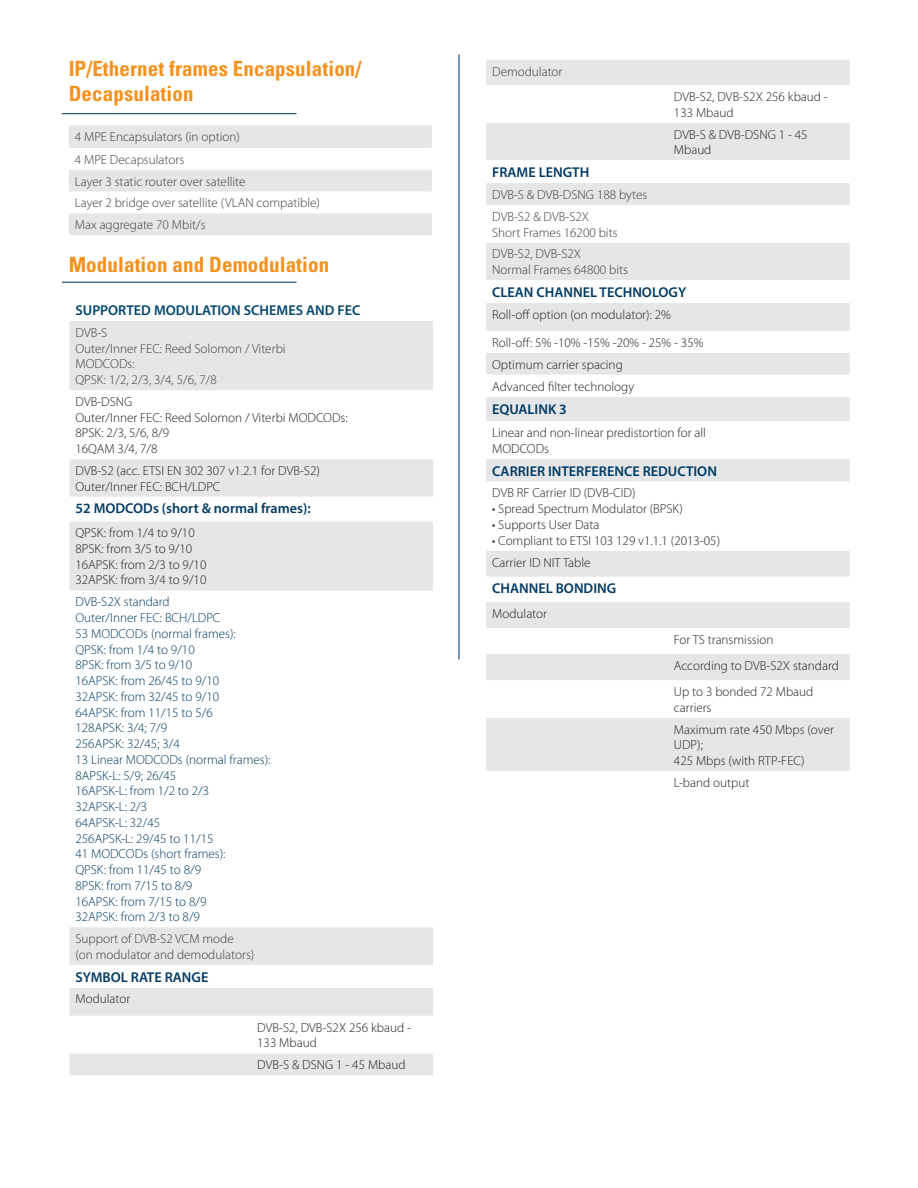
<style>
.page{position:relative;width:918px;height:1188px;background:#fff}
.page>*{position:absolute;margin:0;border:0;box-sizing:border-box;transform-origin:0 0}
.t1{font:700 condensed 21px/25.2px "Univers LT Std";letter-spacing:.005em;color:#f6911e}
.t2{font:600 14.25px "Myriad Pro";color:#003a62}
.t3{font:600 14.25px "Myriad Pro";color:#00466f}
.t4{font:300 13.2px/15.8px "Myriad Pro";color:#231f20}
.t5{font:300 13.2px/15.8px "Myriad Pro";color:#003a62}
.t6{font:300 13.2px/22px "Myriad Pro";color:#3e3e3f}
</style>
<div class="page">
<hr style="left:62px;top:113px;width:235px;height:1px;background:#003a62">
<hr style="left:458px;top:55px;width:2px;height:604px;background:#003a62">
<svg style="left:69px;top:125px;width:363px;height:110px"></svg>
<div style="left:486px;top:60px;width:364px;height:25px;background:#e5e6e8"></div>
<svg style="left:486px;top:123px;width:364px;height:648px;fill:#e9e9eb"></svg>
<div style="left:486px;top:160px;width:364px;height:23px;background:#fff"></div>
<hr style="left:62px;top:282px;width:235px;height:1px;background:#003a62">
<div style="left:69px;top:321px;width:364px;height:754px;background:#e5e6e8"></div>
<svg style="left:69px;top:390px;width:364px;height:663px"></svg>
<h1 class="t1" style="left:69px;top:56px;width:294px">IP/Ethernet frames Encapsulation/<br>Decapsulation</h1>
<p class="t6" style="left:75px;top:126px;width:247px">4 MPE Encapsulators (in option)<br>4 MPE Decapsulators<br>Layer 3 static router over satellite<br>Layer 2 bridge over satellite (VLAN compatible)<br>Max aggregate 70 Mbit/s</p>
<h1 class="t1" style="left:69px;top:252px;width:262px">Modulation and Demodulation</h1>
<p class="t3" style="left:75px;top:301px;width:286px">SUPPORTED MODULATION SCHEMES AND FEC</p>
<p class="t6" style="left:75px;top:325px;width:212px;line-height:15.8px">DVB-S<br>Outer/Inner FEC: Reed Solomon / Viterbi<br>MODCODs:<br>QPSK: 1/2, 2/3, 3/4, 5/6, 7/8</p>
<p class="t4" style="left:75px;top:394px;width:274px">DVB-DSNG<br>Outer/Inner FEC: Reed Solomon / Viterbi MODCODs:<br>8PSK: 2/3, 5/6, 8/9<br>16QAM 3/4, 7/8</p>
<p class="t4" style="left:75px;top:463px;width:246px">DVB-S2 (acc. ETSI EN 302 307 v1.2.1 for DVB-S2)<br>Outer/Inner FEC: BCH/LDPC</p>
<p class="t2" style="left:75px;top:500px;width:237px">52 MODCODs (short &amp; normal frames):</p>
<p class="t4" style="left:75px;top:525px;width:132px">QPSK: from 1/4 to 9/10<br>8PSK: from 3/5 to 9/10<br>16APSK: from 2/3 to 9/10<br>32APSK: from 3/4 to 9/10</p>
<p class="t5" style="left:75px;top:594px;width:197px">DVB-S2X standard<br>Outer/Inner FEC: BCH/LDPC<br>53 MODCODs (normal frames):<br>QPSK: from 1/4 to 9/10<br>8PSK: from 3/5 to 9/10<br>16APSK: from 26/45 to 9/10<br>32APSK: from 32/45 to 9/10<br>64APSK: from 11/15 to 5/6<br>128APSK: 3/4; 7/9<br>256APSK: 32/45; 3/4<br>13 Linear MODCODs (normal frames):<br>8APSK-L: 5/9; 26/45<br>16APSK-L: from 1/2 to 2/3<br>32APSK-L: 2/3<br>64APSK-L: 32/45<br>256APSK-L: 29/45 to 11/15<br>41 MODCODs (short frames):<br>QPSK: from 11/45 to 8/9<br>8PSK: from 7/15 to 8/9<br>16APSK: from 7/15 to 8/9<br>32APSK: from 2/3 to 8/9</p>
<p class="t6" style="left:75px;top:931px;width:180px;line-height:15.8px">Support of DVB-S2 VCM mode (on modulator and demodulators)</p>
<p class="t2" style="left:75px;top:968px;width:134px">SYMBOL RATE RANGE</p>
<p class="t4" style="left:75px;top:991px;width:56px">Modulator</p>
<p class="t4" style="left:257px;top:1020px;width:155px">DVB-S2, DVB-S2X 256 kbaud -<br>133 Mbaud</p>
<p class="t4" style="left:257px;top:1057px;width:150px">DVB-S &amp; DSNG 1 - 45 Mbaud</p>
<p class="t6" style="left:492px;top:60px;width:72px">Demodulator</p>
<p class="t4" style="left:674px;top:89px;width:155px">DVB-S2, DVB-S2X 256 kbaud -<br>133 Mbaud</p>
<p class="t4" style="left:674px;top:127px;width:135px">DVB-S &amp; DVB-DSNG 1 - 45<br>Mbaud</p>
<p class="t2" style="left:492px;top:163px;width:99px">FRAME LENGTH</p>
<p class="t6" style="left:492px;top:184px;width:157px">DVB-S &amp; DVB-DSNG 188 bytes<br>DVB-S2 &amp; DVB-S2X</p>
<p class="t6" style="left:492px;top:221px;width:127px">Short Frames 16200 bits<br>DVB-S2, DVB-S2X</p>
<p class="t6" style="left:492px;top:259px;width:137px">Normal Frames 64800 bits</p>
<p class="t2" style="left:492px;top:283px;width:196px">CLEAN CHANNEL TECHNOLOGY</p>
<p class="t4" style="left:492px;top:300px;width:213px;line-height:28.2px">Roll-off option (on modulator): 2%<br>Roll-off: 5% -10% -15% -20% - 25% - 35%</p>
<p class="t4" style="left:492px;top:354px;width:143px;line-height:21.9px">Optimum carrier spacing<br>Advanced filter technology</p>
<p class="t2" style="left:492px;top:400px;width:76px">EQUALINK 3</p>
<p class="t4" style="left:492px;top:425px;width:215px">Linear and non-linear predistortion for all<br>MODCODs</p>
<p class="t2" style="left:492px;top:462px;width:226px">CARRIER INTERFERENCE REDUCTION</p>
<p class="t4" style="left:492px;top:485px;width:145px">DVB RF Carrier ID (DVB-CID)</p>
<p class="t4" style="left:492px;top:501px;width:192px">• Spread Spectrum Modulator (BPSK)</p>
<p class="t4" style="left:492px;top:517px;width:109px">• Supports User Data</p>
<p class="t4" style="left:492px;top:530px;width:230px;line-height:21.9px">• Compliant to ETSI 103 129 v1.1.1 (2013-05)<br>Carrier ID NIT Table</p>
<p class="t2" style="left:492px;top:580px;width:126px">CHANNEL BONDING</p>
<p class="t4" style="left:492px;top:606px;width:56px">Modulator</p>
<p class="t4" style="left:674px;top:627px;width:166px;line-height:26.1px">For TS transmission<br>According to DVB-S2X standard<br>Up to 3 bonded 72 Mbaud</p>
<p class="t4" style="left:674px;top:697px;width:162px;line-height:21.9px">carriers<br>Maximum rate 450 Mbps (over</p>
<p class="t4" style="left:674px;top:737px;width:132px">UDP);<br>425 Mbps (with RTP-FEC)</p>
<p class="t4" style="left:674px;top:775px;width:77px">L-band output</p>
</div>
